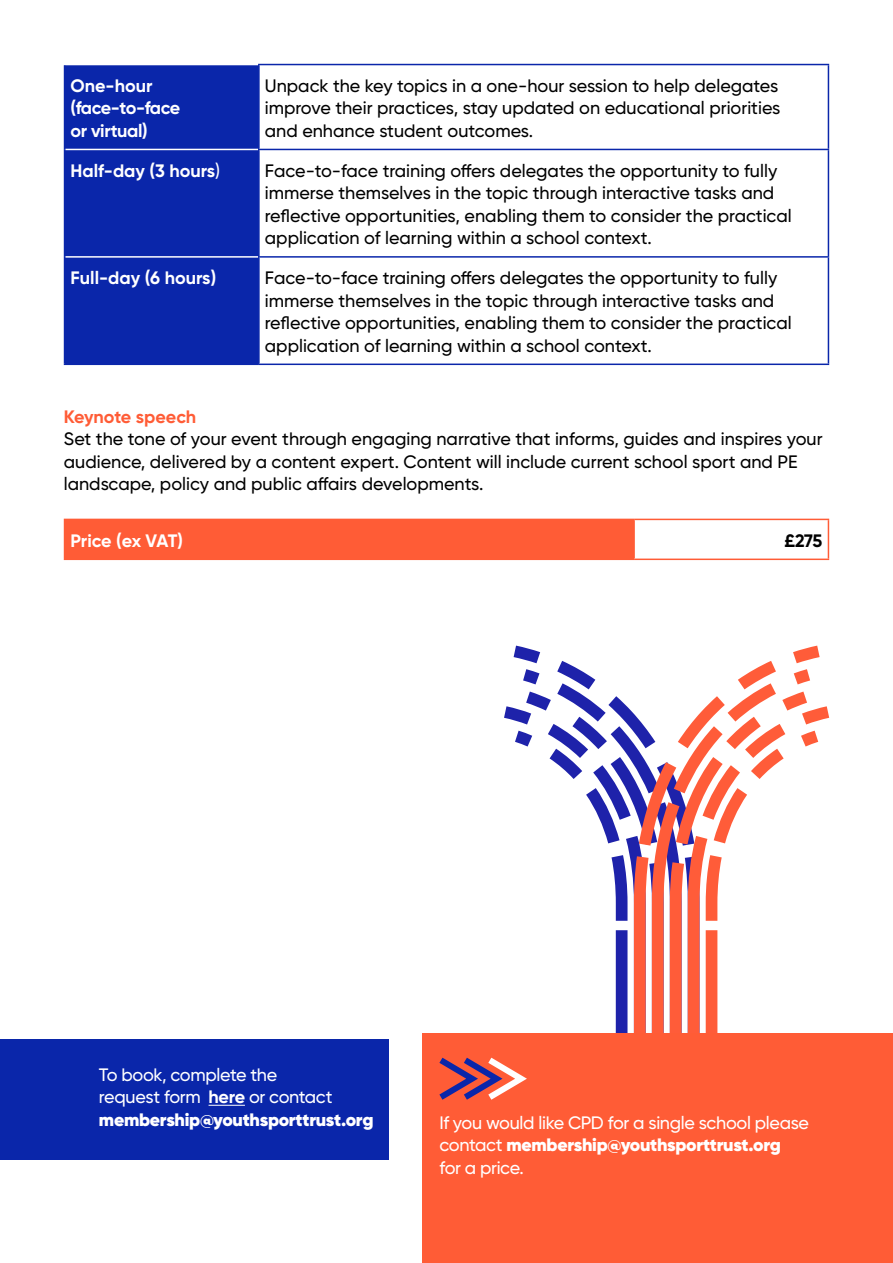
<style>
.page{position:relative;width:893px;height:1263px;background:#fff}
.page>*{position:absolute;margin:0;border:0;box-sizing:border-box;transform-origin:0 0}
.t1{font:500 18px/22.5px "Gilroy";color:#000}
.Body_copy_white_8_5_10_BCW{font:500 18px/22.5px "Gilroy";letter-spacing:-.02em;color:#fff}
.Body_10_12_5_black{font:500 18px/22.5px "Gilroy";letter-spacing:-.02em;color:#fff}
.t2{font:700 18px "Gilroy";color:#fff}
.t3{font:700 18px/22.5px "Gilroy";letter-spacing:-.02em;color:#fff}
.t4{font:700 18px "Gilroy";letter-spacing:-.005em;color:#ff5c36}
.t5{font:700 18px "Gilroy";color:#000}
.s1{font-weight:500}
.s2{font-weight:700}
.s3{font-weight:900}
</style>
<div class="page">
<div style="left:0;top:1040px;width:389px;height:120px;background:#0a26aa"></div>
<hr style="left:209px;top:1105px;width:36px;height:1px;background:#fff">
<div style="left:422px;top:1034px;width:471px;height:229px;background:#ff5c36"></div>
<svg style="left:433px;top:646px;width:396px;height:454px"></svg>
<div style="left:65px;top:65px;width:193px;height:299px;background:#0a26aa"></div>
<hr style="left:65px;top:149px;width:193px;height:1px;background:#fff">
<hr style="left:65px;top:256px;width:193px;height:2px;background:#fff">
<hr style="left:64px;top:65px;width:1px;height:84px;background:#0a26aa">
<hr style="left:828px;top:65px;width:1px;height:84px;background:#0a26aa">
<hr style="left:64px;top:149px;width:1px;height:108px;background:#0a26aa">
<hr style="left:828px;top:150px;width:1px;height:106px;background:#0a26aa">
<hr style="left:64px;top:257px;width:1px;height:107px;background:#0a26aa">
<hr style="left:828px;top:258px;width:1px;height:106px;background:#0a26aa">
<hr style="left:64px;top:364px;width:195px;height:1px;background:#0a26aa">
<hr style="left:258px;top:64px;width:571px;height:1px;background:#0a26aa">
<hr style="left:258px;top:65px;width:2px;height:84px;background:#0a26aa">
<hr style="left:258px;top:149px;width:571px;height:1px;background:#0a26aa">
<hr style="left:258px;top:150px;width:2px;height:106px;background:#0a26aa">
<hr style="left:258px;top:256px;width:571px;height:2px;background:#0a26aa">
<hr style="left:258px;top:258px;width:2px;height:106px;background:#0a26aa">
<hr style="left:259px;top:364px;width:570px;height:1px;background:#0a26aa">
<div style="left:65px;top:519px;width:569px;height:40px;background:#ff5c36"></div>
<hr style="left:64px;top:520px;width:1px;height:39px;background:#ff5c36">
<hr style="left:634px;top:519px;width:195px;height:1px;background:#ff5c36">
<hr style="left:633px;top:520px;width:2px;height:39px;background:#ff5c36">
<hr style="left:828px;top:520px;width:1px;height:39px;background:#ff5c36">
<hr style="left:64px;top:559px;width:570px;height:1px;background:#ff5c36">
<hr style="left:634px;top:559px;width:195px;height:1px;background:#ff5c36">
<hr style="left:64px;top:519px;width:570px;height:1px;background:#ff5c36">
<p class="t3" style="left:71px;top:74px;width:111px">One-hour (face-to-face or virtual)</p>
<p class="t1" style="left:265px;top:74px;width:517px;text-align:justify">Unpack the key topics in a one-hour session to help delegates improve their practices, stay updated on educational priorities and enhance student outcomes.</p>
<p class="t2" style="left:71px;top:159px;width:151px">Half-day (3 hours<span class="s1">)</span></p>
<p class="t1" style="left:265px;top:159px;width:528px">Face-to-face training offers delegates the opportunity to fully immerse themselves in the topic through interactive tasks and reflective opportunities, enabling them to consider the practical application of learning within a school context.</p>
<p class="t2" style="left:71px;top:266px;width:147px">Full-day (6 hours)</p>
<p class="t1" style="left:265px;top:266px;width:528px">Face-to-face training offers delegates the opportunity to fully immerse themselves in the topic through interactive tasks and reflective opportunities, enabling them to consider the practical application of learning within a school context.</p>
<p class="t4" style="left:64px;top:405px;width:134px">Keynote speech</p>
<p class="t1" style="left:64px;top:427px;width:760px">Set the tone of your event through engaging narrative that informs, guides and inspires your audience, delivered by a content expert. Content will include current school sport and PE landscape, policy and public affairs developments.</p>
<p class="t2" style="left:71px;top:529px;width:114px">Price (ex VAT)</p>
<p class="t5" style="left:785px;top:529px;width:39px">£275</p>
<p class="Body_10_12_5_black" style="left:99px;top:1063px;width:276px">To book, complete the<br>request form <span class="s2">here</span> or contact <span class="s3">membership@youthsporttrust.org</span></p>
<p class="Body_copy_white_8_5_10_BCW" style="left:439px;top:1111px;width:371px">If you would like CPD for a single school please contact <span class="s3">membership@youthsporttrust.org<br></span>for a price.</p>
</div>
